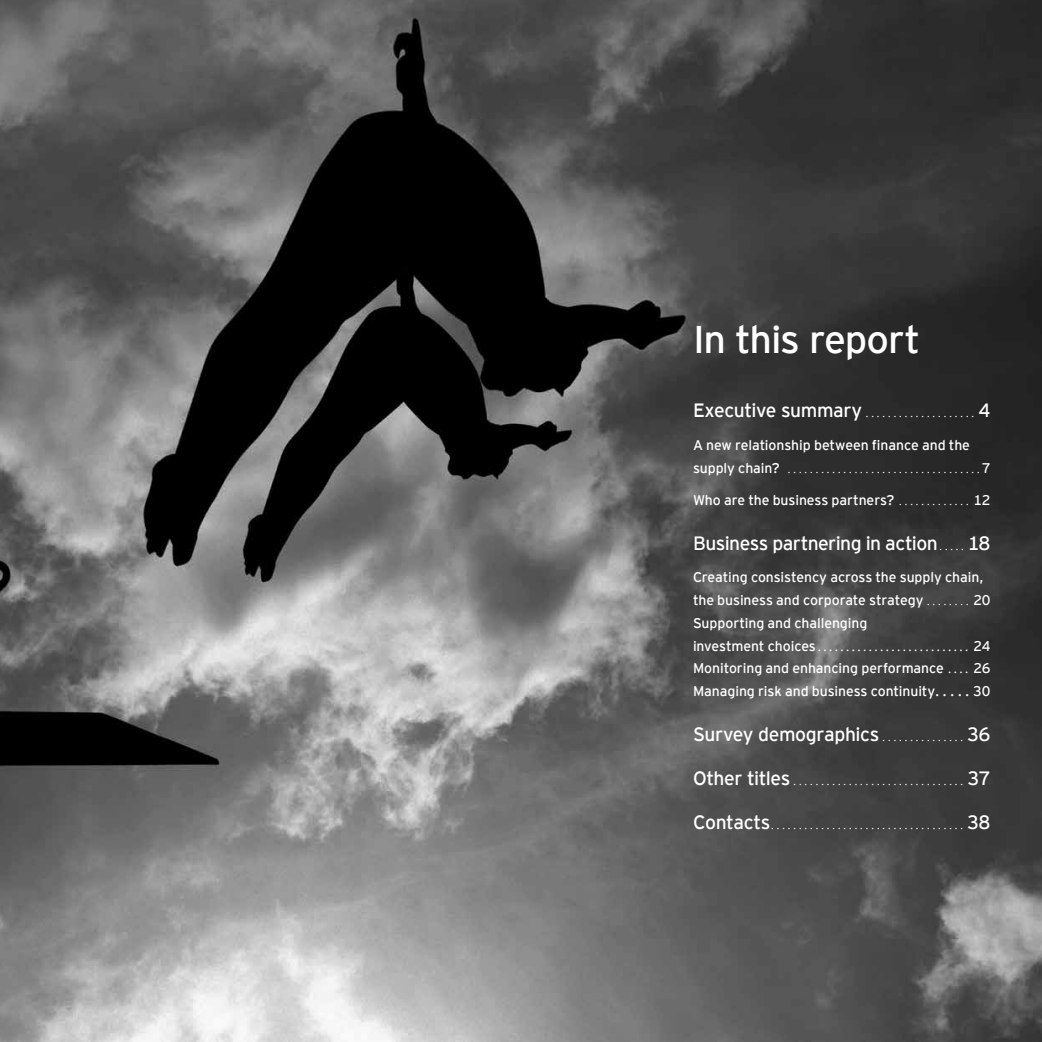
<style>
.page{position:relative;width:1042px;height:1042px;background:#fff}
.page>*{position:absolute;margin:0;border:0;box-sizing:border-box;transform-origin:0 0}
.t1{font:38.5px "EY Interstate";letter-spacing:-.03em;color:#fff}
.t2{font:19.25px "EY Interstate";letter-spacing:-.025em;color:#fff}
.t3{font:14px/22.8px "EY Interstate";letter-spacing:-.005em;color:#fff}
.t4{font:300 10.5px "EY Interstate";color:#fff}
.t5{font:10.5px "EY Interstate";color:#fff}
.s1{font-weight:400;font-size:19.25px}
.s2{font-weight:400;font-size:14px}
.s3{font-weight:300;font-size:10.5px}
.s4{font-size:14px}
.s5{font-size:10.5px}
</style>
<div class="page">
<img style="left:0;top:0;width:1042px;height:1042px">
<h1 class="t1" style="left:693px;top:318px;width:229px">In this report</h1>
<p class="t4" style="left:693px;top:408px;width:299px"><span class="s1">Executive summary</span> . . . . . . . . . . . . . . . . . . . . <span class="s1">4</span></p>
<p class="t3" style="left:693px;top:433px;width:278px">A new relationship between finance and the</p>
<p class="t4" style="left:693px;top:463px;width:299px"><span class="s2">supply chain?</span> . . . . . . . . . . . . . . . . . . . . . . . . . . . . . . . . . . <span class="s2">7</span></p>
<p class="t3" style="left:693px;top:489px;width:299px">Who are the business partners? <span class="s3">. . . . . . . . . . . . .</span> 12</p>
<h2 class="t2" style="left:693px;top:532px;width:299px">Business partnering in action <span class="s3">. . . . .</span> 18</h2>
<p class="t3" style="left:693px;top:566px;width:299px">Creating consistency across the supply chain, the business and corporate strategy <span class="s3">. . . . . . . .</span> 20<br>Supporting and challenging</p>
<p class="t5" style="left:693px;top:641px;width:127px"><span class="s4">investment choices</span>............................</p>
<p class="t3" style="left:973px;top:634px;width:19px">24</p>
<p class="t3" style="left:693px;top:657px;width:257px">Monitoring and enhancing performance <span class="s5">.....</span></p>
<p class="t3" style="left:693px;top:657px;width:299px;text-align:right">26<br>Managing risk and business continuity. . . . . 30</p>
<h2 class="t2" style="left:693px;top:723px;width:299px">Survey demographics <span class="s3">. . . . . . . . . . . . . . .</span> 36</h2>
<p class="t4" style="left:693px;top:775px;width:299px"><span class="s1">Other titles</span> . . . . . . . . . . . . . . . . . . . . . . . . . . . . . . . <span class="s1">37</span></p>
<p class="t4" style="left:693px;top:820px;width:299px"><span class="s1">Contacts</span> . . . . . . . . . . . . . . . . . . . . . . . . . . . . . . . . . . . <span class="s1">38</span></p>
</div>
